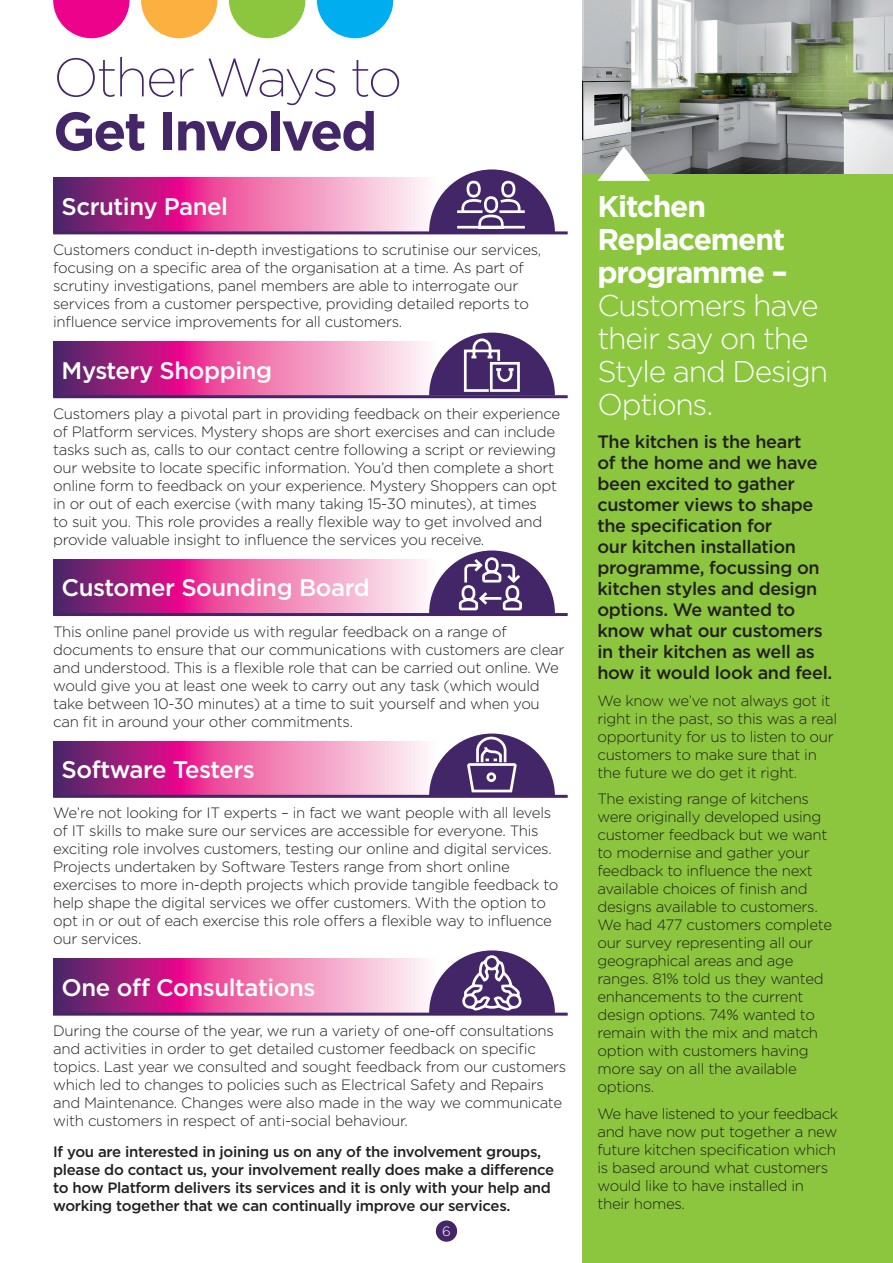
<style>
.page{position:relative;width:893px;height:1263px;background:#fff}
.page>*{position:absolute;margin:0;border:0;box-sizing:border-box;transform-origin:0 0}
.t1{font:200 54px/54px "Gotham";letter-spacing:-.05em;color:#432668}
.t2{font:300 30px/33px "Gotham";letter-spacing:-.04em;color:#fff}
.t3{font:500 24px "Gotham";letter-spacing:-.02em;color:#fff}
.t4{font:500 18px/21px "Gotham";letter-spacing:-.02em;color:#231f20}
.t5{font:300 15px/18px "Gotham";letter-spacing:-.02em;color:#231f20}
.t6{font:500 15px/18px "Gotham";letter-spacing:-.02em;color:#231f20}
.t7{font:300 13.5px "Gotham";color:#fff}
.s1{font-weight:700}
</style>
<div class="page">
<div style="left:583px;top:0;width:310px;height:1263px;background:#8bc63e"></div>
<svg style="left:53px;top:0;width:77px;height:38px"></svg>
<svg style="left:141px;top:0;width:76px;height:38px"></svg>
<svg style="left:229px;top:0;width:76px;height:38px"></svg>
<svg style="left:317px;top:0;width:76px;height:38px"></svg>
<svg style="left:53px;top:178px;width:374px;height:53px;background:#d368a7"></svg>
<hr style="left:53px;top:231px;width:515px;height:3px;background:#432668">
<svg style="left:53px;top:341px;width:375px;height:54px;background:#d267a7"></svg>
<hr style="left:53px;top:395px;width:515px;height:3px;background:#432668">
<svg style="left:53px;top:559px;width:373px;height:54px;background:#d368a8"></svg>
<hr style="left:53px;top:613px;width:515px;height:3px;background:#432668">
<svg style="left:53px;top:741px;width:515px;height:54px;background:#d46eab"></svg>
<hr style="left:53px;top:795px;width:515px;height:3px;background:#432668">
<svg style="left:53px;top:959px;width:515px;height:54px;background:#d46eaa"></svg>
<hr style="left:53px;top:1013px;width:515px;height:3px;background:#432668">
<img style="left:583px;top:0;width:310px;height:173px">
<svg style="left:429px;top:169px;width:126px;height:62px"></svg>
<svg style="left:429px;top:333px;width:126px;height:62px"></svg>
<svg style="left:429px;top:550px;width:126px;height:63px"></svg>
<svg style="left:429px;top:733px;width:126px;height:62px"></svg>
<svg style="left:429px;top:950px;width:126px;height:63px"></svg>
<svg style="left:597px;top:147px;width:53px;height:34px;background:#c7cac8"></svg>
<div style="left:436px;top:1220px;width:21px;height:22px;background:#432668;border-radius:50%"></div>
<p class="t1" style="left:53px;top:48px;width:351px">Other Ways to<br><span class="s1">Get Involved</span></p>
<p class="t3" style="left:62px;top:191px;width:168px">Scrutiny Panel</p>
<p class="t5" style="left:53px;top:240px;width:490px">Customers conduct in-depth investigations to scrutinise our services, focusing on a specific area of the organisation at a time. As part of scrutiny investigations, panel members are able to interrogate our services from a customer perspective, providing detailed reports to influence service improvements for all customers.</p>
<p class="t3" style="left:62px;top:354px;width:212px">Mystery Shopping</p>
<p class="t5" style="left:53px;top:404px;width:508px">Customers play a pivotal part in providing feedback on their experience of Platform services. Mystery shops are short exercises and can include tasks such as, calls to our contact centre following a script or reviewing our website to locate specific information. You’d then complete a short online form to feedback on your experience. Mystery Shoppers can opt in or out of each exercise (with many taking 15-30 minutes), at times<br>to suit you. This role provides a really flexible way to get involved and provide valuable insight to influence the services you receive.</p>
<p class="t3" style="left:62px;top:572px;width:310px">Customer Sounding Board</p>
<p class="t5" style="left:53px;top:622px;width:513px">This online panel provide us with regular feedback on a range of documents to ensure that our communications with customers are clear and understood. This is a flexible role that can be carried out online. We would give you at least one week to carry out any task (which would take between 10-30 minutes) at a time to suit yourself and when you can fit in around your other commitments.</p>
<p class="t3" style="left:62px;top:754px;width:195px">Software Testers</p>
<p class="t5" style="left:53px;top:804px;width:507px">We’re not looking for IT experts – in fact we want people with all levels of IT skills to make sure our services are accessible for everyone. This exciting role involves customers, testing our online and digital services.<br>Projects undertaken by Software Testers range from short online exercises to more in-depth projects which provide tangible feedback to help shape the digital services we offer customers. With the option to opt in or out of each exercise this role offers a flexible way to influence our services.</p>
<p class="t3" style="left:62px;top:972px;width:255px">One off Consultations</p>
<p class="t5" style="left:53px;top:1021px;width:515px">During the course of the year, we run a variety of one-off consultations and activities in order to get detailed customer feedback on specific topics. Last year we consulted and sought feedback from our customers which led to changes to policies such as Electrical Safety and Repairs and Maintenance. Changes were also made in the way we communicate with customers in respect of anti-social behaviour.</p>
<p class="t6" style="left:53px;top:1142px;width:503px">If you are interested in joining us on any of the involvement groups, please do contact us, your involvement really does make a difference to how Platform delivers its services and it is only with your help and working together that we can continually improve our services.</p>
<p class="t7" style="left:442px;top:1223px;width:10px">6</p>
<p class="t2" style="left:597px;top:189px;width:232px"><span class="s1">Kitchen<br>Replacement programme –<br></span>Customers have their say on the<br>Style and Design<br>Options.</p>
<p class="t4" style="left:597px;top:431px;width:236px">The kitchen is the heart<br>of the home and we have been excited to gather customer views to shape the specification for<br>our kitchen installation programme, focussing on kitchen styles and design options. We wanted to know what our customers in their kitchen as well as how it would look and feel.</p>
<p class="t5" style="left:597px;top:691px;width:241px">We know we’ve not always got it right in the past, so this was a real opportunity for us to listen to our customers to make sure that in the future we do get it right.</p>
<p class="t5" style="left:597px;top:790px;width:236px">The existing range of kitchens were originally developed using customer feedback but we want to modernise and gather your feedback to influence the next available choices of finish and designs available to customers.<br>We had 477 customers complete our survey representing all our geographical areas and age ranges. 81% told us they wanted enhancements to the current design options. 74% wanted to remain with the mix and match option with customers having more say on all the available options.</p>
<p class="t5" style="left:597px;top:1104px;width:242px">We have listened to your feedback and have now put together a new future kitchen specification which is based around what customers would like to have installed in their homes.</p>
</div>
